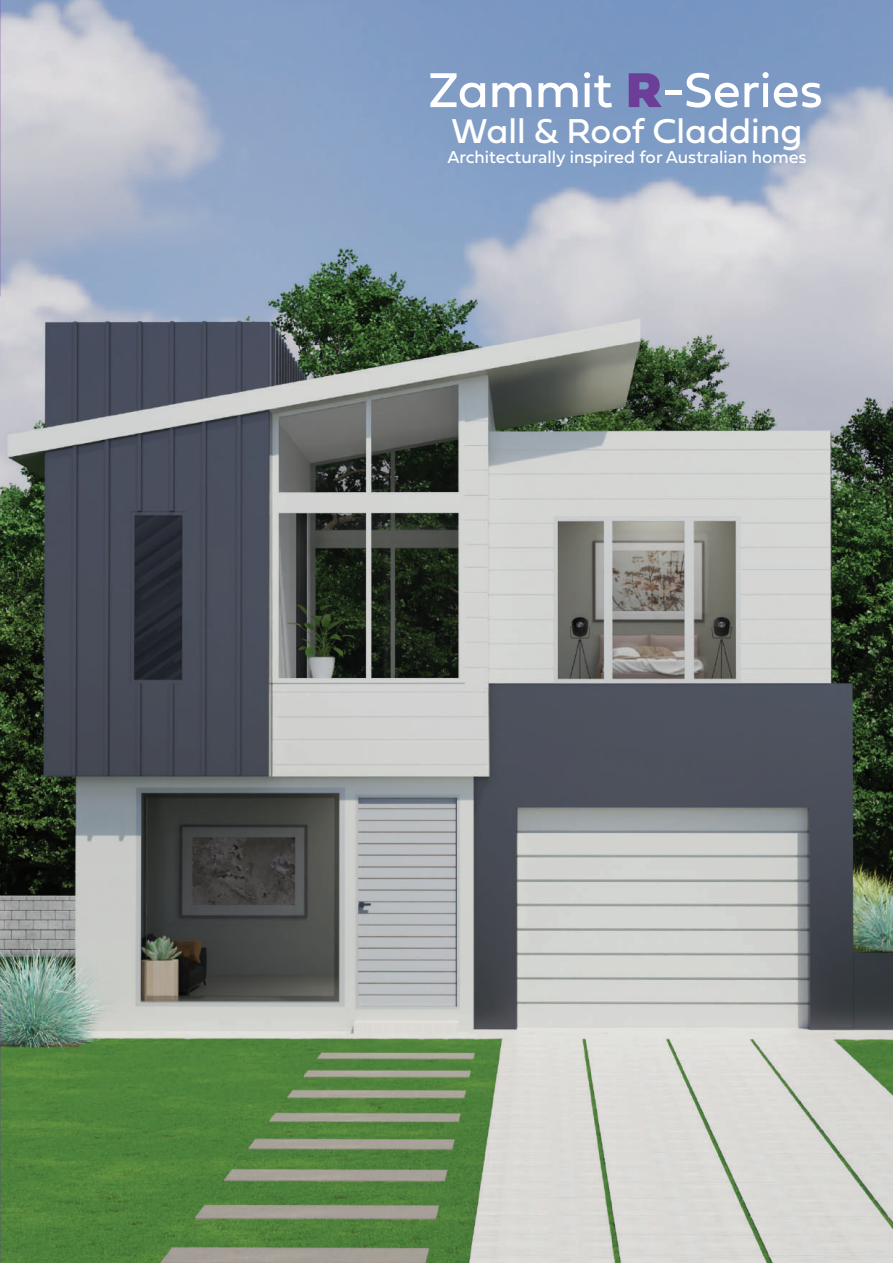
<style>
.page{position:relative;width:893px;height:1263px;background:#fff}
.page>*{position:absolute;margin:0;border:0;box-sizing:border-box;transform-origin:0 0}
.t1{font:51px "Fieldwork Geo Regular";color:#fff}
.t2{font:36px "Fieldwork Geo Regular";color:#fff}
.t3{font:18px "Fieldwork Hum";color:#fff}
.s1{font-family:"Fieldwork Geo Fat";color:#6d3e98}
</style>
<div class="page">
<img style="left:0;top:0;width:893px;height:1263px">
<h1 class="t1" style="left:428px;top:50px;width:396px">Zammit <span class="s1">R</span>-Series</h1>
<h2 class="t2" style="left:452px;top:102px;width:352px">Wall &amp; Roof Cladding</h2>
<p class="t3" style="left:447px;top:143px;width:361px">Architecturally inspired for Australian homes</p>
</div>
